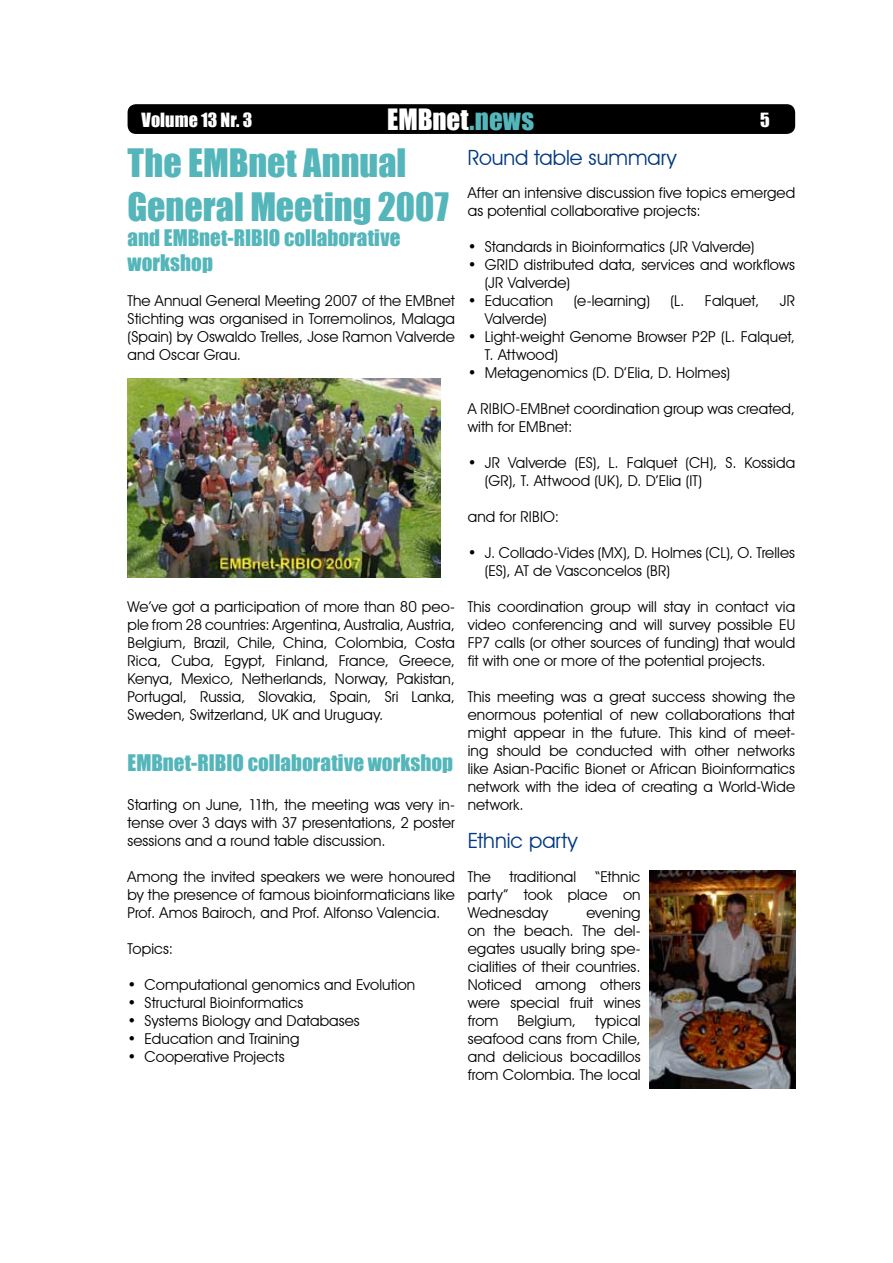
<style>
.page{position:relative;width:893px;height:1263px;background:#fff}
.page>*{position:absolute;margin:0;border:0;box-sizing:border-box;transform-origin:0 0}
.t1{font:36px/43.2px "Impact";color:#54b6ba}
.t2{font:27px "Impact";color:#fff}
.t3{font:21px/25.2px "Impact";color:#54b6ba}
.t4{font:21px "Avant Garde IT Cby BT";color:#003882}
.t5{font:18px "Impact";letter-spacing:.005em;color:#fff}
.t6{font:15px/18px "Avant Garde IT Cby BT";letter-spacing:.005em;color:#000;text-align:justify}
.s1{color:#54b6ba}
</style>
<div class="page">
<div style="left:128px;top:104px;width:667px;height:30px;background:#000;border-radius:9px"></div>
<img style="left:128px;top:378px;width:312px;height:199px">
<img style="left:649px;top:871px;width:146px;height:218px">
<p class="t5" style="left:142px;top:106px;width:112px">Volume 13 Nr. 3</p>
<h2 class="t2" style="left:387px;top:98px;width:148px">EMBnet<span class="s1">.news</span></h2>
<h1 class="t1" style="left:128px;top:141px;width:323px">The EMBnet Annual<br>General Meeting 2007</h1>
<h3 class="t3" style="left:128px;top:224px;width:274px">and EMBnet-RIBIO collaborative workshop</h3>
<p class="t6" style="left:128px;top:292px;width:329px">The Annual General Meeting 2007 of the EMBnet Stichting was organised in Torremolinos, Malaga (Spain) by Oswaldo Trelles, Jose Ramon Valverde and Oscar Grau.</p>
<h3 class="t4" style="left:468px;top:145px;width:210px">Round table summary</h3>
<p class="t6" style="left:468px;top:184px;width:329px">After an intensive discussion five topics emerged as potential collaborative projects:</p>
<p class="t6" style="left:485px;top:238px;width:312px;text-align:left">Standards in Bioinformatics (JR Valverde)<br>GRID distributed data, services and workflows (JR Valverde)<br>Education</p>
<p class="t6" style="left:468px;top:238px;width:10px">• •</p>
<p class="t6" style="left:468px;top:292px;width:10px">•</p>
<p class="t6" style="left:468px;top:328px;width:10px">•</p>
<p class="t6" style="left:468px;top:364px;width:10px">•</p>
<p class="t6" style="left:574px;top:292px;width:78px">(e-learning)</p>
<p class="t6" style="left:670px;top:292px;width:90px">(L. Falquet,</p>
<p class="t6" style="left:780px;top:292px;width:17px">JR</p>
<p class="t6" style="left:485px;top:310px;width:312px;text-align:left">Valverde)<br>Light-weight Genome Browser P2P (L. Falquet,<br>T. Attwood)<br>Metagenomics (D. D’Elia, D. Holmes)</p>
<p class="t6" style="left:468px;top:400px;width:329px">A RIBIO-EMBnet coordination group was created, with for EMBnet:</p>
<p class="t6" style="left:485px;top:454px;width:312px">JR Valverde (ES), L. Falquet (CH), S. Kossida (GR), T. Attwood (UK), D. D’Elia (IT)</p>
<p class="t6" style="left:468px;top:508px;width:93px">and for RIBIO:</p>
<p class="t6" style="left:485px;top:544px;width:312px">J. Collado-Vides (MX), D. Holmes (CL), O. Trelles (ES), AT de Vasconcelos (BR)</p>
<p class="t6" style="left:468px;top:598px;width:329px">This coordination group will stay in contact via video conferencing and will survey possible EU FP7 calls (or other sources of funding) that would fit with one or more of the potential projects.</p>
<p class="t6" style="left:468px;top:688px;width:329px">This meeting was a great success showing the enormous potential of new collaborations that might appear in the future. This kind of meet&shy;ing should be conducted with other networks like Asian-Pacific Bionet or African Bioinformatics network with the idea of creating a World-Wide network.</p>
<h3 class="t4" style="left:468px;top:828px;width:111px">Ethnic party</h3>
<p class="t6" style="left:468px;top:868px;width:174px">The traditional “Ethnic party” took place on Wednesday</p>
<p class="t6" style="left:468px;top:454px;width:10px">•</p>
<p class="t6" style="left:468px;top:544px;width:10px">•</p>
<p class="t6" style="left:128px;top:598px;width:329px">We’ve got a participation of more than 80 peo&shy;ple from 28 countries: Argentina, Australia, Austria, Belgium, Brazil, Chile, China, Colombia, Costa Rica, Cuba, Egypt, Finland, France, Greece, Kenya, Mexico, Netherlands, Norway, Pakistan, Portugal, Russia, Slovakia, Spain, Sri Lanka, Sweden, Switzerland, UK and Uruguay.</p>
<h3 class="t3" style="left:128px;top:749px;width:327px">EMBnet-RIBIO collaborative workshop</h3>
<p class="t6" style="left:128px;top:796px;width:329px">Starting on June, 11th, the meeting was very in&shy;tense over 3 days with 37 presentations, 2 poster sessions and a round table discussion.</p>
<p class="t6" style="left:128px;top:868px;width:329px">Among the invited speakers we were honoured by the presence of famous bioinformaticians like Prof. Amos Bairoch, and Prof. Alfonso Valencia.</p>
<p class="t6" style="left:128px;top:940px;width:47px">Topics:</p>
<p class="t6" style="left:145px;top:976px;width:272px;text-align:left">Computational genomics and Evolution<br>Structural Bioinformatics<br>Systems Biology and Databases<br>Education and Training<br>Cooperative Projects</p>
<p class="t6" style="left:468px;top:904px;width:174px;text-indent:119px">evening on the beach. The del&shy;egates usually bring spe&shy;cialities of their countries.<br>Noticed among others were special fruit wines from</p>
<p class="t6" style="left:128px;top:976px;width:10px">• • • • •</p>
<p class="t6" style="left:468px;top:1012px;width:174px;text-indent:127px">typical seafood cans from Chile, and delicious bocadillos from Colombia. The local</p>
<p class="t6" style="left:517px;top:1012px;width:60px">Belgium,</p>
</div>
